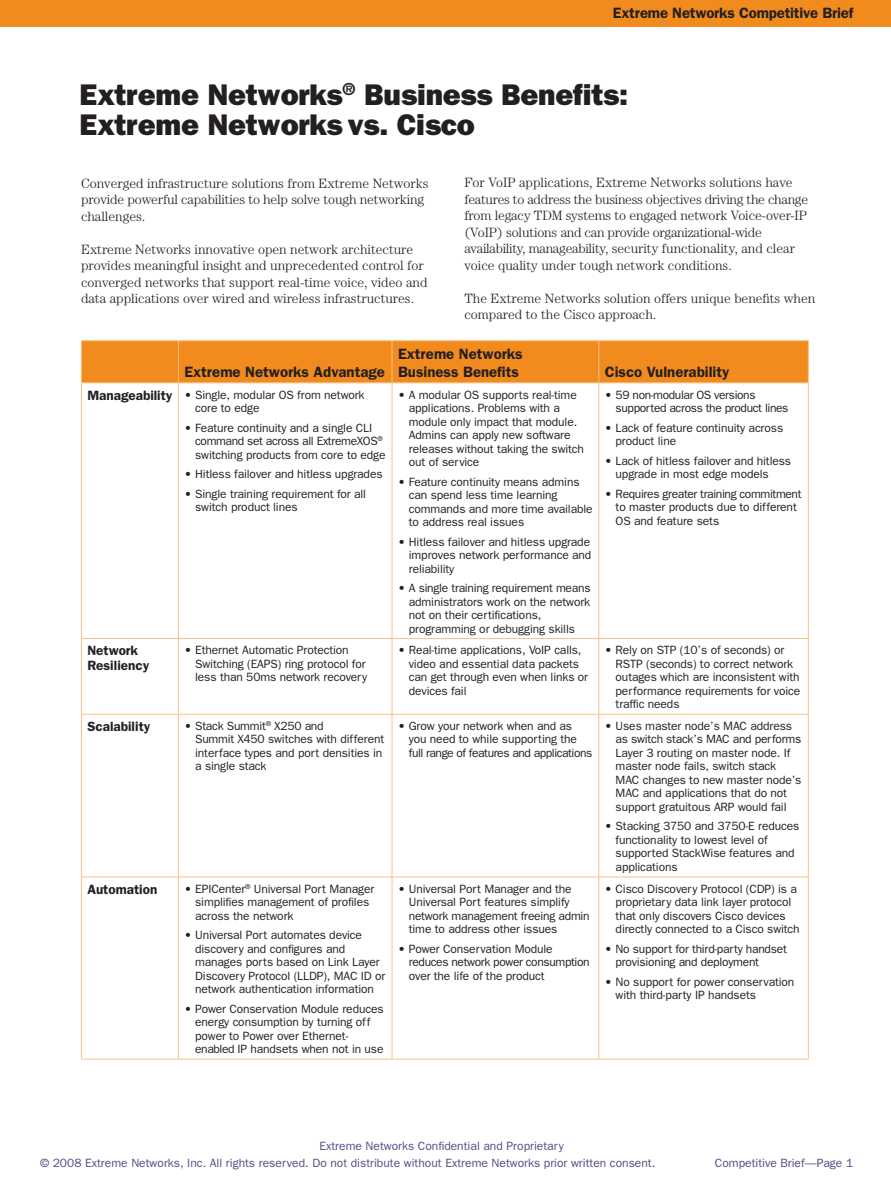
<style>
.page{position:relative;width:891px;height:1188px;background:#fff}
.page>*{position:absolute;margin:0;border:0;box-sizing:border-box;transform-origin:0 0}
.t1{font:800 30px/30px "Franklin Gothic";letter-spacing:-.01em;color:#231f20}
.t2{font:600 15px/18px "Franklin Gothic";color:#231f20}
.t3{font:300 13.5px/16.5px "Century";color:#231f20}
.t4{font:600 13.5px/15px "Franklin Gothic";color:#231f20}
.t5{font:12px/13.5px "Franklin Gothic";letter-spacing:-.01em;color:#231f20}
.t6{font:12px "Franklin Gothic";color:#504d85}
.t7{font:12px/13.5px "Franklin Gothic";letter-spacing:-.03em;color:#231f20}
.s1{font-weight:600;font-size:13.5px}
</style>
<div class="page">
<div style="left:0;top:0;width:891px;height:27px;background:#f28b1d"></div>
<div style="left:82px;top:341px;width:726px;height:41px;background:#f28b1d"></div>
<hr style="left:81px;top:340px;width:97px;height:1px;background:#f9c086">
<hr style="left:81px;top:341px;width:1px;height:41px;background:#f9c086">
<hr style="left:178px;top:340px;width:214px;height:1px;background:#f9c086">
<hr style="left:178px;top:341px;width:1px;height:41px;background:#f9c086">
<hr style="left:392px;top:340px;width:207px;height:1px;background:#f9c086">
<hr style="left:392px;top:341px;width:1px;height:41px;background:#f9c086">
<hr style="left:599px;top:340px;width:210px;height:1px;background:#f9c086">
<hr style="left:598px;top:341px;width:1px;height:41px;background:#f9c086">
<hr style="left:808px;top:341px;width:1px;height:41px;background:#f9c086">
<hr style="left:81px;top:1059px;width:97px;height:1px;background:#f9c086">
<hr style="left:178px;top:1059px;width:214px;height:1px;background:#f9c086">
<hr style="left:392px;top:1059px;width:207px;height:1px;background:#f9c086">
<hr style="left:599px;top:1059px;width:210px;height:1px;background:#f9c086">
<hr style="left:81px;top:382px;width:97px;height:1px;background:#f9c086">
<hr style="left:81px;top:383px;width:1px;height:255px;background:#f9c086">
<hr style="left:178px;top:382px;width:214px;height:1px;background:#f9c086">
<hr style="left:178px;top:383px;width:1px;height:255px;background:#f9c086">
<hr style="left:392px;top:382px;width:207px;height:1px;background:#f9c086">
<hr style="left:392px;top:383px;width:1px;height:255px;background:#f9c086">
<hr style="left:599px;top:382px;width:210px;height:1px;background:#f9c086">
<hr style="left:598px;top:383px;width:1px;height:255px;background:#f9c086">
<hr style="left:808px;top:383px;width:1px;height:255px;background:#f9c086">
<hr style="left:81px;top:638px;width:97px;height:1px;background:#f9c086">
<hr style="left:81px;top:639px;width:1px;height:75px;background:#f9c086">
<hr style="left:178px;top:638px;width:214px;height:1px;background:#f9c086">
<hr style="left:178px;top:639px;width:1px;height:75px;background:#f9c086">
<hr style="left:392px;top:638px;width:207px;height:1px;background:#f9c086">
<hr style="left:392px;top:639px;width:1px;height:75px;background:#f9c086">
<hr style="left:599px;top:638px;width:210px;height:1px;background:#f9c086">
<hr style="left:598px;top:639px;width:1px;height:75px;background:#f9c086">
<hr style="left:808px;top:639px;width:1px;height:75px;background:#f9c086">
<hr style="left:81px;top:714px;width:97px;height:1px;background:#f9c086">
<hr style="left:81px;top:715px;width:1px;height:162px;background:#f9c086">
<hr style="left:178px;top:714px;width:214px;height:1px;background:#f9c086">
<hr style="left:178px;top:715px;width:1px;height:162px;background:#f9c086">
<hr style="left:392px;top:714px;width:207px;height:1px;background:#f9c086">
<hr style="left:392px;top:715px;width:1px;height:162px;background:#f9c086">
<hr style="left:599px;top:714px;width:210px;height:1px;background:#f9c086">
<hr style="left:598px;top:715px;width:1px;height:162px;background:#f9c086">
<hr style="left:808px;top:715px;width:1px;height:162px;background:#f9c086">
<hr style="left:81px;top:877px;width:97px;height:1px;background:#f9c086">
<hr style="left:81px;top:877px;width:1px;height:182px;background:#f9c086">
<hr style="left:178px;top:877px;width:214px;height:1px;background:#f9c086">
<hr style="left:178px;top:877px;width:1px;height:182px;background:#f9c086">
<hr style="left:392px;top:877px;width:207px;height:1px;background:#f9c086">
<hr style="left:392px;top:877px;width:1px;height:182px;background:#f9c086">
<hr style="left:599px;top:877px;width:210px;height:1px;background:#f9c086">
<hr style="left:598px;top:877px;width:1px;height:182px;background:#f9c086">
<hr style="left:808px;top:877px;width:1px;height:182px;background:#f9c086">
<p class="t2" style="left:613px;top:4px;width:242px">Extreme Networks Competitive Brief</p>
<h1 class="t1" style="left:80px;top:79px;width:550px">Extreme Networks<sup>®</sup> Business Benefits:<br>Extreme Networks vs. Cisco</h1>
<p class="t3" style="left:81px;top:175px;width:349px">Converged infrastructure solutions from Extreme Networks provide powerful capabilities to help solve tough networking challenges.</p>
<p class="t3" style="left:81px;top:241px;width:348px">Extreme Networks innovative open network architecture provides meaningful insight and unprecedented control for converged networks that support real-time voice, video and data applications over wired and wireless infrastructures.</p>
<p class="t3" style="left:464px;top:174px;width:345px">For VoIP applications, Extreme Networks solutions have features to address the business objectives driving the change from legacy TDM systems to engaged network Voice-over-IP (VoIP) solutions and can provide organizational-wide availability, manageability, security functionality, and clear voice quality under tough network conditions.</p>
<p class="t3" style="left:464px;top:290px;width:352px">The Extreme Networks solution offers unique benefits when compared to the Cisco approach.</p>
<p class="t2" style="left:184px;top:362px;width:202px">Extreme Networks Advantage</p>
<p class="t5" style="left:87px;top:387px;width:279px;text-align:center"><span class="s1">Manageability</span> • Single, modular OS from network core to edge</p>
<p class="t5" style="left:195px;top:420px;width:192px;text-indent:-11px">• Feature continuity and a single CLI command set across all ExtremeXOS<sup>® </sup>switching products from core to edge</p>
<p class="t5" style="left:184px;top:467px;width:200px">• Hitless failover and hitless upgrades</p>
<p class="t5" style="left:195px;top:486px;width:172px;text-indent:-11px">• Single training requirement for all switch product lines</p>
<p class="t2" style="left:398px;top:344px;width:126px">Extreme Networks<br>Business Benefits</p>
<p class="t5" style="left:409px;top:387px;width:177px;text-indent:-11px">• A modular OS supports real-time applications. Problems with a module only impact that module.<br>Admins can apply new software releases without taking the switch out of service</p>
<p class="t5" style="left:409px;top:474px;width:185px;text-indent:-11px">• Feature continuity means admins can spend less time learning commands and more time available to address real issues</p>
<p class="t5" style="left:409px;top:534px;width:184px;text-align:justify;text-indent:-11px">• Hitless failover and hitless upgrade improves network performance and reliability</p>
<p class="t5" style="left:409px;top:581px;width:183px;text-indent:-11px">• A single training requirement means administrators work on the network not on their certifications, programming or debugging skills</p>
<p class="t2" style="left:605px;top:362px;width:126px">Cisco Vulnerability</p>
<p class="t7" style="left:616px;top:387px;width:174px;text-indent:-11px">• 59 non-modular OS versions supported across the product lines</p>
<p class="t5" style="left:616px;top:420px;width:169px;text-indent:-11px">• Lack of feature continuity across product line</p>
<p class="t5" style="left:616px;top:453px;width:177px;text-indent:-11px">• Lack of hitless failover and hitless upgrade in most edge models</p>
<p class="t5" style="left:616px;top:486px;width:187px;text-indent:-11px">• Requires greater training commitment to master products due to different<br>OS and feature sets</p>
<p class="t4" style="left:87px;top:643px;width:63px">Network<br>Resiliency</p>
<p class="t5" style="left:195px;top:643px;width:173px;text-indent:-11px">• Ethernet Automatic Protection<br>Switching (EAPS) ring protocol for less than 50ms network recovery</p>
<p class="t5" style="left:409px;top:643px;width:181px;text-indent:-11px">• Real-time applications, VoIP calls, video and essential data packets can get through even when links or devices fail</p>
<p class="t5" style="left:616px;top:643px;width:186px;text-indent:-11px">• Rely on STP (10’s of seconds) or<br>RSTP (seconds) to correct network outages which are inconsistent with performance requirements for voice traffic needs</p>
<p class="t4" style="left:87px;top:719px;width:64px">Scalability</p>
<p class="t5" style="left:195px;top:719px;width:191px;text-indent:-11px">• Stack Summit<sup>®</sup> X250 and<br>Summit X450 switches with different interface types and port densities in a single stack</p>
<p class="t5" style="left:409px;top:719px;width:185px;text-indent:-11px">• Grow your network when and as you need to while supporting the full range of features and applications</p>
<p class="t5" style="left:616px;top:719px;width:187px;text-indent:-11px">• Uses master node’s MAC address as switch stack’s MAC and performs<br>Layer 3 routing on master node. If master node fails, switch stack<br>MAC changes to new master node’s<br>MAC and applications that do not support gratuitous ARP would fail</p>
<p class="t5" style="left:616px;top:819px;width:185px;text-indent:-11px">• Stacking 3750 and 3750-E reduces functionality to lowest level of supported StackWise features and applications</p>
<p class="t4" style="left:87px;top:881px;width:71px">Automation</p>
<p class="t5" style="left:195px;top:882px;width:181px;text-indent:-11px">• EPICenter<sup>®</sup> Universal Port Manager simplifies management of profiles across the network</p>
<p class="t5" style="left:195px;top:928px;width:192px;text-indent:-11px">• Universal Port automates device discovery and configures and manages ports based on Link Layer Discovery Protocol (LLDP), MAC ID or network authentication information</p>
<p class="t5" style="left:195px;top:1002px;width:190px;text-indent:-11px">• Power Conservation Module reduces energy consumption by turning off power to Power over Ethernet&shy;enabled IP handsets when not in use</p>
<p class="t5" style="left:616px;top:882px;width:186px;text-indent:-11px">• Cisco Discovery Protocol (CDP) is a proprietary data link layer protocol that only discovers Cisco devices directly connected to a Cisco switch</p>
<p class="t5" style="left:616px;top:942px;width:173px;text-indent:-11px">• No support for third-party handset provisioning and deployment</p>
<p class="t5" style="left:616px;top:975px;width:180px;text-indent:-11px">• No support for power conservation with third-party IP handsets</p>
<p class="t5" style="left:409px;top:882px;width:182px;text-indent:-11px">• Universal Port Manager and the<br>Universal Port features simplify network management freeing admin time to address other issues</p>
<p class="t5" style="left:409px;top:942px;width:182px;text-indent:-11px">• Power Conservation Module reduces network power consumption over the life of the product</p>
<p class="t6" style="left:319px;top:1139px;width:246px">Extreme Networks Confidential and Proprietary</p>
<p class="t6" style="left:40px;top:1156px;width:617px">© 2008 Extreme Networks, Inc. All rights reserved. Do not distribute without Extreme Networks prior written consent.</p>
<p class="t6" style="left:715px;top:1156px;width:140px">Competitive Brief—Page 1</p>
</div>
